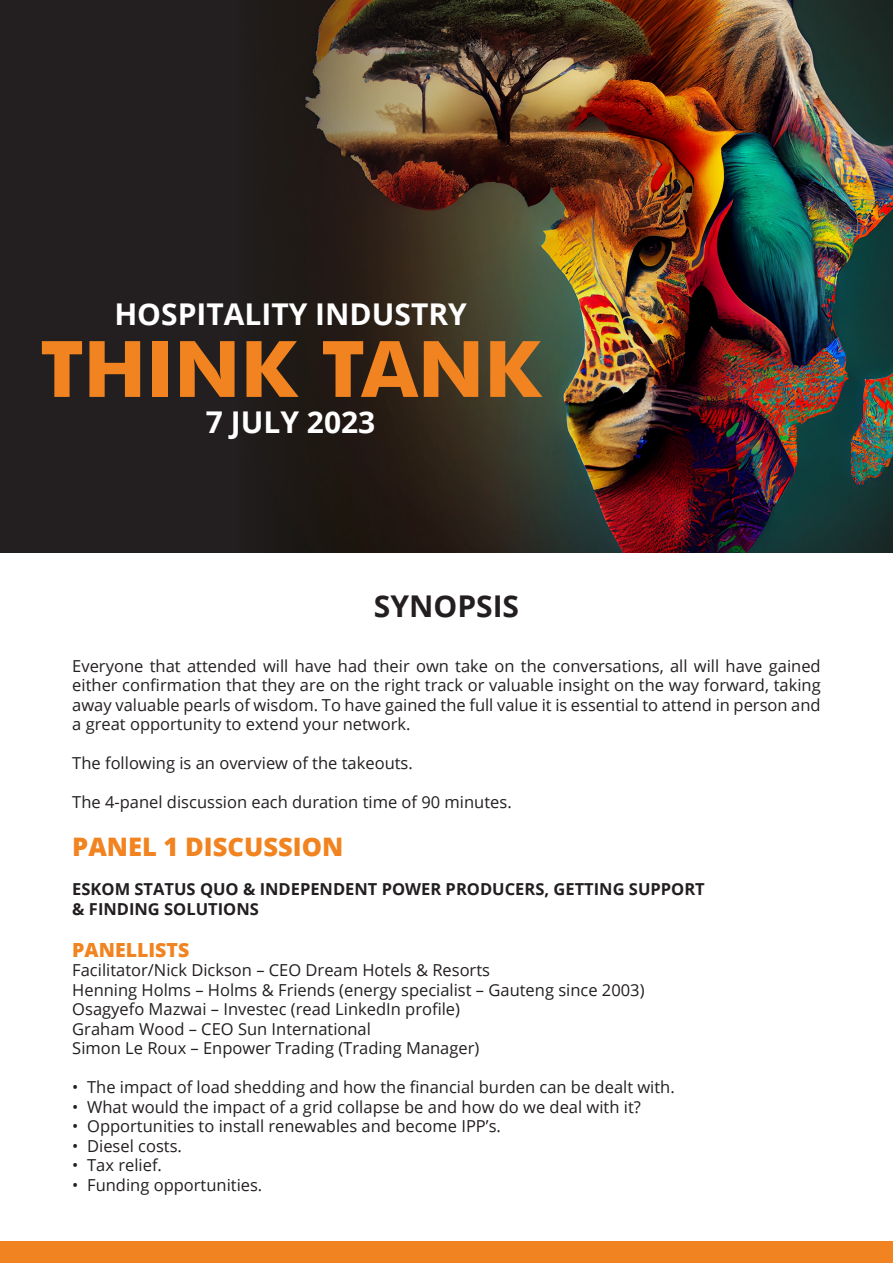
<style>
.page{position:relative;width:893px;height:1263px;background:#fff}
.page>*{position:absolute;margin:0;border:0;box-sizing:border-box;transform-origin:0 0}
.t1{font:700 78px "Futura BT";color:#f18421}
.t2{font:700 30px "Open Sans";color:#fff}
.t3{font:700 30px "Open Sans";color:#231f20}
.t4{font:800 25.5px "Open Sans";color:#f18421}
.t5{font:800 19.5px "Open Sans";color:#f18421}
.t6{font:16.5px/19.5px "Open Sans";color:#231f20;text-align:justify}
.t7{font:700 16.5px "Open Sans";color:#231f20}
</style>
<div class="page">
<div style="left:0;top:0;width:893px;height:553px;background:#231f20"></div>
<img style="left:289px;top:0;width:604px;height:553px">
<div style="left:0;top:1242px;width:893px;height:21px;background:#f18421"></div>
<p class="t2" style="left:114px;top:293px;width:354px">HOSPITALITY INDUSTRY</p>
<p class="t1" style="left:40px;top:322px;width:502px">THINK TANK</p>
<p class="t2" style="left:206px;top:400px;width:171px">7 JULY 2023</p>
<p class="t3" style="left:374px;top:585px;width:147px">SYNOPSIS</p>
<p class="t6" style="left:72px;top:655px;width:750px">Everyone that attended will have had their own take on the conversations, all will have gained either confirmation that they are on the right track or valuable insight on the way forward, taking away valuable pearls of wisdom. To have gained the full value it is essential to attend in person and a great opportunity to extend your network.</p>
<p class="t6" style="left:72px;top:753px;width:342px">The following is an overview of the takeouts.</p>
<p class="t6" style="left:72px;top:792px;width:441px">The 4-panel discussion each duration time of 90 minutes.</p>
<p class="t4" style="left:72px;top:827px;width:272px">PANEL 1 DISCUSSION</p>
<p class="t7" style="left:72px;top:877px;width:634px">ESKOM STATUS QUO &amp; INDEPENDENT POWER PRODUCERS, GETTING SUPPORT</p>
<p class="t7" style="left:72px;top:897px;width:188px">&amp; FINDING SOLUTIONS</p>
<p class="t5" style="left:72px;top:935px;width:118px">PANELLISTS</p>
<p class="t6" style="left:72px;top:960px;width:419px">Facilitator/Nick Dickson – CEO Dream Hotels &amp; Resorts</p>
<p class="t6" style="left:72px;top:979px;width:574px">Henning Holms – Holms &amp; Friends (energy specialist – Gauteng since 2003)</p>
<p class="t6" style="left:72px;top:999px;width:389px">Osagyefo Mazwai – Investec (read LinkedIn profile)</p>
<p class="t6" style="left:72px;top:1018px;width:300px">Graham Wood – CEO Sun International</p>
<p class="t6" style="left:72px;top:1038px;width:409px">Simon Le Roux – Enpower Trading (Trading Manager)</p>
<p class="t6" style="left:72px;top:1077px;width:604px">• The impact of load shedding and how the financial burden can be dealt with.</p>
<p class="t6" style="left:72px;top:1096px;width:570px">• What would the impact of a grid collapse be and how do we deal with it?</p>
<p class="t6" style="left:72px;top:1116px;width:430px">• Opportunities to install renewables and become IPP’s.</p>
<p class="t6" style="left:72px;top:1135px;width:111px">• Diesel costs.</p>
<p class="t6" style="left:72px;top:1155px;width:91px">• Tax relief.</p>
<p class="t6" style="left:72px;top:1174px;width:192px">• Funding opportunities.</p>
</div>
